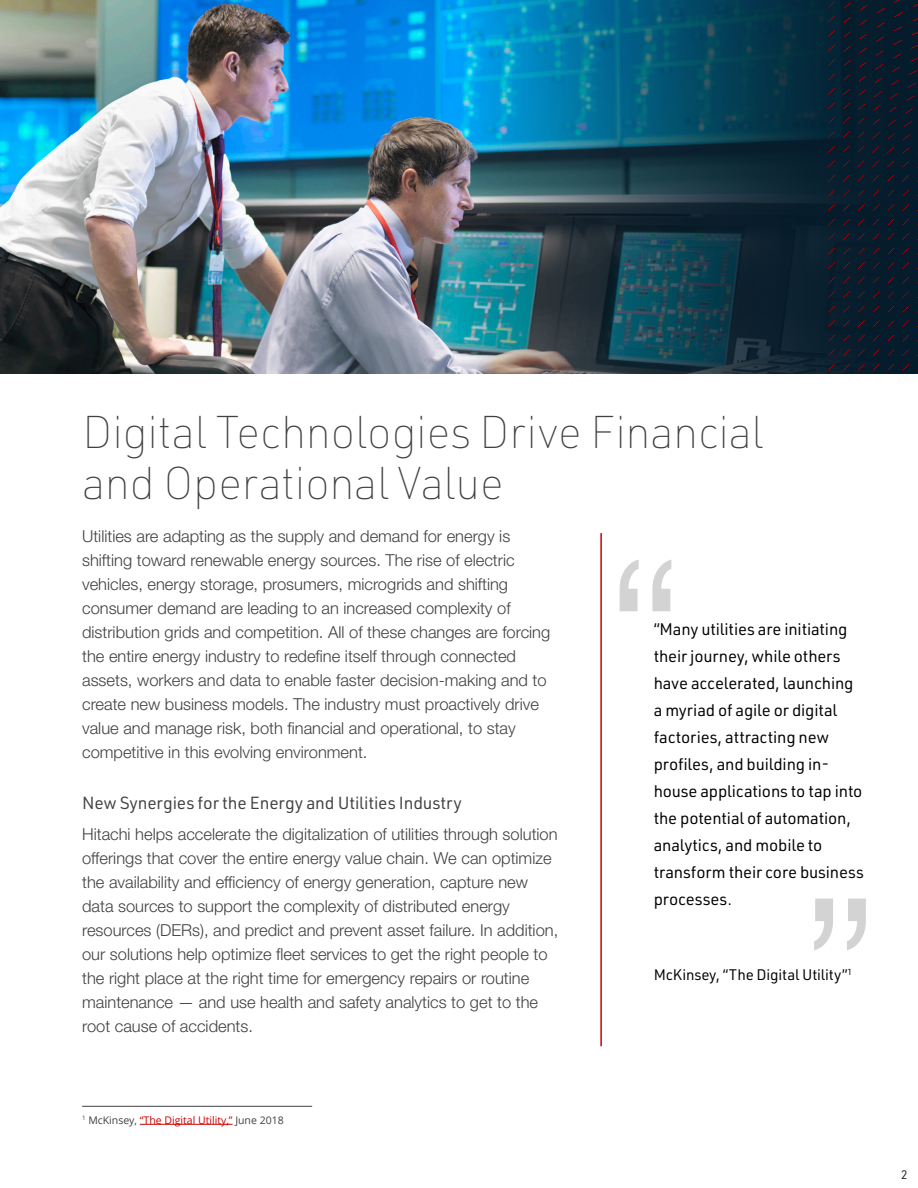
<style>
.page{position:relative;width:918px;height:1188px;background:#fff}
.page>*{position:absolute;margin:0;border:0;box-sizing:border-box;transform-origin:0 0}
.Section_Header{font:100 45px/51px "URWDIN";letter-spacing:-.01em;color:#414141}
.Grey_Subhead{font:17.25px "URWDIN";letter-spacing:-.01em;color:#414141}
.Body{font:300 16.5px/24px "Helvetica Neue LT Std";color:#414141}
.t1{font:16.5px/27px "URWDIN";letter-spacing:-.01em;color:#000}
.Quote_Attribution_In{font:15px "URWDIN";letter-spacing:-.01em;color:#000}
.t2{font:12.15px "URWDIN";color:#231f20}
.Footnote{font:10.5px "Open Sans";color:#c00}
.s1{color:#414141}
</style>
<div class="page">
<img style="left:0;top:0;width:459px;height:373px">
<img style="left:459px;top:0;width:369px;height:373px">
<svg style="left:620px;top:560px;width:51px;height:51px"></svg>
<hr style="left:600px;top:533px;width:2px;height:513px;background:#c00">
<svg style="left:814px;top:899px;width:52px;height:51px"></svg>
<img style="left:828px;top:0;width:90px;height:373px">
<hr style="left:140px;top:1124px;width:93px;height:1px;background:#c00">
<hr style="left:82px;top:1106px;width:230px;height:1px;background:#414141">
<p class="Section_Header" style="left:82px;top:405px;width:683px">Digital Technologies Drive Financial and Operational Value</p>
<p class="Body" style="left:82px;top:524px;width:470px">Utilities are adapting as the supply and demand for energy is shifting toward renewable energy sources. The rise of electric vehicles, energy storage, prosumers, microgrids and shifting consumer demand are leading to an increased complexity of distribution grids and competition. All of these changes are forcing the entire energy industry to redefine itself through connected assets, workers and data to enable faster decision-making and to create new business models. The industry must proactively drive value and manage risk, both financial and operational, to stay competitive in this evolving environment.</p>
<p class="Grey_Subhead" style="left:82px;top:792px;width:381px">New Synergies for the Energy and Utilities Industry</p>
<p class="Body" style="left:82px;top:822px;width:478px">Hitachi helps accelerate the digitalization of utilities through solution offerings that cover the entire energy value chain. We can optimize the availability and efficiency of energy generation, capture new data sources to support the complexity of distributed energy resources (DERs), and predict and prevent asset failure. In addition, our solutions help optimize fleet services to get the right people to the right place at the right time for emergency repairs or routine maintenance — and use health and safety analytics to get to the root cause of accidents.</p>
<p class="Footnote" style="left:82px;top:1113px;width:203px"><sup>1</sup> <span class="s1">McKinsey,</span> “The Digital Utility,” <span class="s1">June 2018</span></p>
<p class="t1" style="left:654px;top:615px;width:212px">“Many utilities are initiating their journey, while others have accelerated, launching a myriad of agile or digital factories, attracting new profiles, and building in&shy;house applications to tap into the potential of automation, analytics, and mobile to transform their core business processes.</p>
<p class="Quote_Attribution_In" style="left:654px;top:965px;width:200px">McKinsey, “The Digital Utility”<sup>1</sup></p>
<p class="t2" style="left:901px;top:1167px;width:8px">2</p>
</div>
